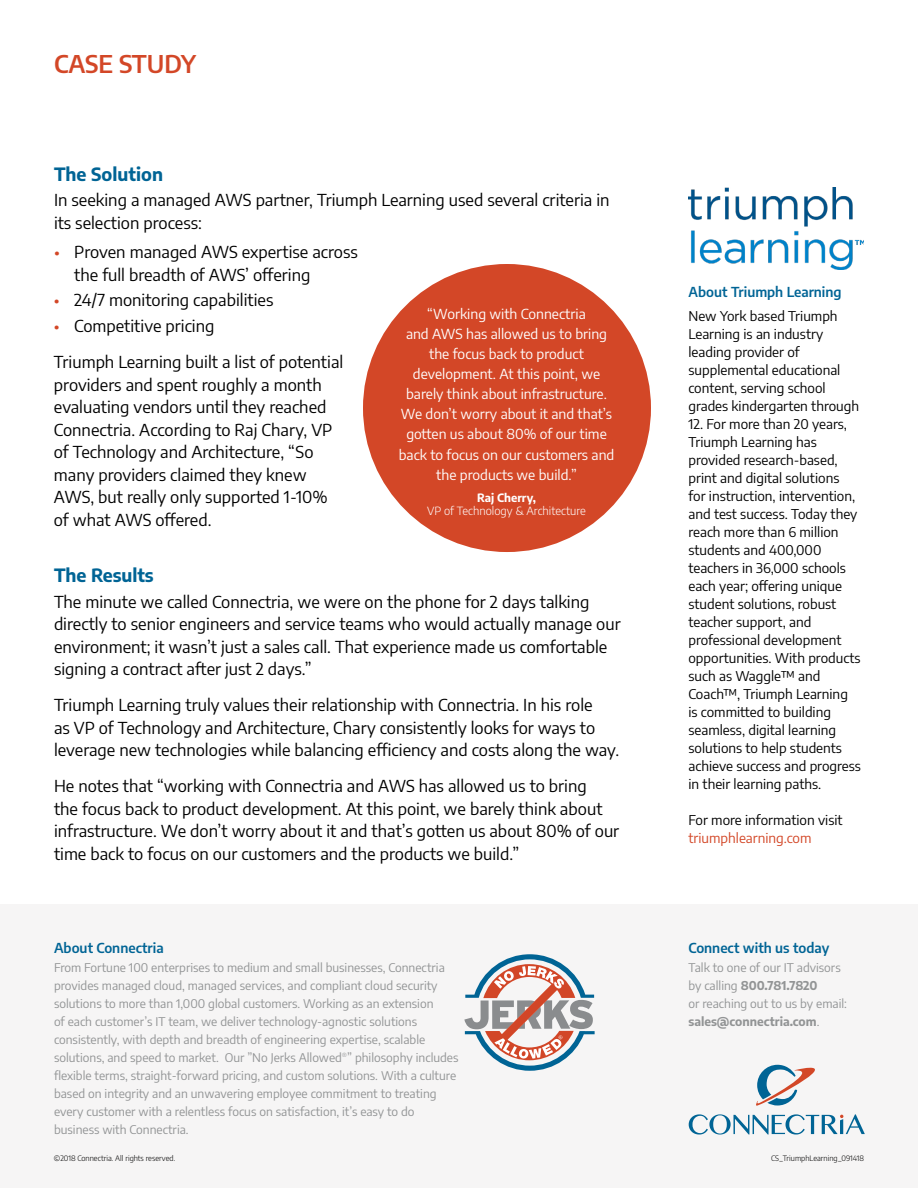
<style>
.page{position:relative;width:918px;height:1188px;background:#fff}
.page>*{position:absolute;margin:0;border:0;box-sizing:border-box;transform-origin:0 0}
.t1{font:600 24px "Encode Sans";color:#d34727}
.t2{font:700 18px "Encode Sans";color:#006495}
.t3{font:16.5px/22.5px "Encode Sans";color:#000}
.t4{font:13.8px/20.1px "Encode Sans";color:#fff;text-align:center}
.t5{font:13.5px/18px "Encode Sans";color:#000}
.t6{font:600 13.5px "Encode Sans";color:#006495}
.t7{font:13.5px "Encode Sans";color:#d34727}
.t8{font:12px/18px "Encode Sans";color:#929495}
.t9{font:300 11.4px "Encode Sans";color:#fff}
.t10{font:700 11.4px "Encode Sans";color:#fff}
.t11{font:300 7.5px "Encode Sans";color:#000}
.s1{color:#d34727}
.s2{font-weight:700}
</style>
<div class="page">
<img style="left:688px;top:188px;width:176px;height:82px">
<div style="left:363px;top:264px;width:288px;height:288px;background:#d34727;border-radius:50%"></div>
<div style="left:0;top:904px;width:918px;height:284px;background:#f6f5f5"></div>
<svg style="left:756px;top:1064px;width:59px;height:42px"></svg>
<svg style="left:689px;top:1114px;width:176px;height:21px"></svg>
<svg style="left:464px;top:954px;width:131px;height:117px"></svg>
<h1 class="t1" style="left:54px;top:46px;width:144px">CASE STUDY</h1>
<p class="t2" style="left:54px;top:160px;width:111px">The Solution</p>
<p class="t3" style="left:54px;top:188px;width:557px">In seeking a managed AWS partner, Triumph Learning used several criteria in its selection process:</p>
<p class="t3" style="left:74px;top:240px;width:285px;text-indent:-20px"><span class="s1">•</span> Proven managed AWS expertise across the full breadth of AWS’ offering</p>
<p class="t3" style="left:54px;top:288px;width:221px"><span class="s1">•</span> 24/7 monitoring capabilities</p>
<p class="t3" style="left:54px;top:307px;width:291px;line-height:36px"><span class="s1">•</span> Competitive pricing<br>Triumph Learning built a list of potential</p>
<p class="t3" style="left:54px;top:373px;width:280px">providers and spent roughly a month evaluating vendors until they reached Connectria. According to Raj Chary, VP of Technology and Architecture, “So many providers claimed they knew AWS, but really only supported 1-10% of what AWS offered.</p>
<p class="t4" style="left:399px;top:303px;width:217px">“Working with Connectria<br>and AWS has allowed us to bring the focus back to product development. At this point, we barely think about infrastructure.<br>We don’t worry about it and that’s gotten us about 80% of our time back to focus on our customers and the products we build.”</p>
<p class="t10" style="left:477px;top:489px;width:60px">Raj Cherry,</p>
<p class="t9" style="left:427px;top:503px;width:160px">VP of Technology &amp; Architecture</p>
<p class="t2" style="left:54px;top:562px;width:101px">The Results</p>
<p class="t3" style="left:54px;top:590px;width:568px">The minute we called Connectria, we were on the phone for 2 days talking directly to senior engineers and service teams who would actually manage our environment; it wasn’t just a sales call. That experience made us comfortable signing a contract after just 2 days.”</p>
<p class="t3" style="left:54px;top:693px;width:567px">Triumph Learning truly values their relationship with Connectria. In his role<br>as VP of Technology and Architecture, Chary consistently looks for ways to leverage new technologies while balancing efficiency and costs along the way.</p>
<p class="t3" style="left:54px;top:774px;width:567px">He notes that “working with Connectria and AWS has allowed us to bring<br>the focus back to product development. At this point, we barely think about infrastructure. We don’t worry about it and that’s gotten us about 80% of our time back to focus on our customers and the products we build.”</p>
<p class="t6" style="left:54px;top:938px;width:111px">About Connectria</p>
<p class="t8" style="left:54px;top:958px;width:406px">From Fortune 100 enterprises to medium and small businesses, Connectria provides managed cloud, managed services, and compliant cloud security solutions to more than 1,000 global customers. Working as an extension<br>of each customer’s IT team, we deliver technology-agnostic solutions consistently, with depth and breadth of engineering expertise, scalable solutions, and speed to market. Our ”No Jerks Allowed<sup>®</sup>” philosophy includes flexible terms, straight-forward pricing, and custom solutions. With a culture based on integrity and an unwavering employee commitment to treating every customer with a relentless focus on satisfaction, it’s easy to do business with Connectria.</p>
<p class="t6" style="left:688px;top:283px;width:155px">About Triumph Learning</p>
<p class="t5" style="left:688px;top:306px;width:172px">New York based Triumph<br>Learning is an industry leading provider of supplemental educational content, serving school grades kindergarten through</p>
<p class="t5" style="left:688px;top:414px;width:174px">12. For more than 20 years,<br>Triumph Learning has provided research-based, print and digital solutions<br>for instruction, intervention, and test success. Today they reach more than 6 million students and 400,000 teachers in 36,000 schools each year; offering unique student solutions, robust teacher support, and professional development opportunities. With products such as Waggle™ and<br>Coach™, Triumph Learning<br>is committed to building seamless, digital learning solutions to help students achieve success and progress in their learning paths.</p>
<p class="t5" style="left:688px;top:810px;width:156px">For more information visit</p>
<p class="t7" style="left:688px;top:828px;width:124px">triumphlearning.com</p>
<p class="t6" style="left:688px;top:938px;width:142px">Connect with us today</p>
<p class="t8" style="left:688px;top:958px;width:160px">Talk to one of our IT advisors by calling <span class="s2">800.781.7820<br></span>or reaching out to us by email: <span class="s2">sales@connectria.com</span>.</p>
<p class="t11" style="left:54px;top:1153px;width:123px">©2018 Connectria. All rights reserved.</p>
<p class="t11" style="left:771px;top:1153px;width:94px">CS_TriumphLearning_091418</p>
</div>
